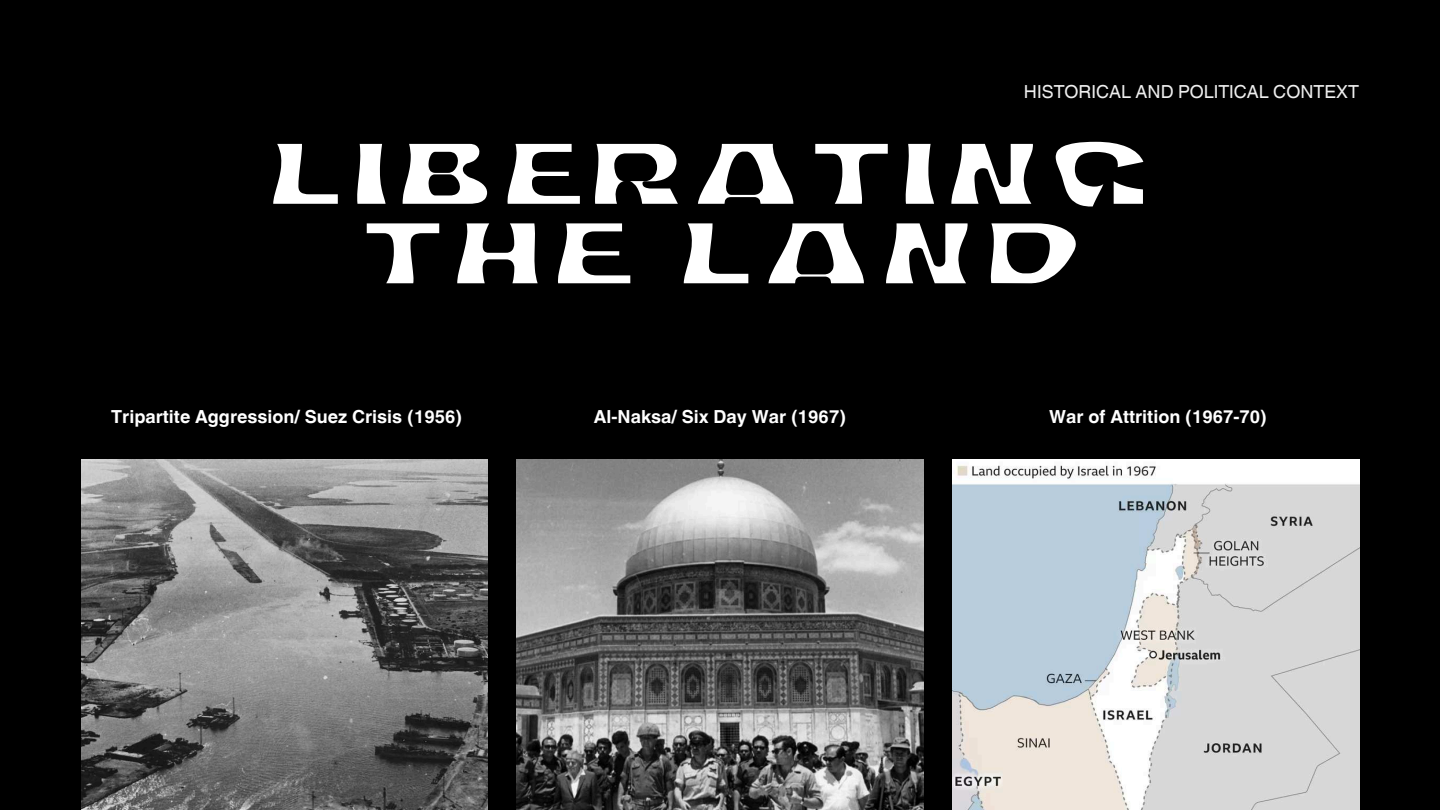
<style>
.page{position:relative;width:1440px;height:810px;background:#000}
.page>*{position:absolute;margin:0;border:0;box-sizing:border-box;transform-origin:0 0}
.t1{font:100px/79.5px "Climate Crisis";color:#fff;text-align:center}
.t2{font:700 18px "Helvetica World";color:#fff}
.t3{font:18px "Helvetica World";color:#eee}
</style>
<div class="page">
<img style="left:517px;top:459px;width:406px;height:351px">
<img style="left:81px;top:459px;width:407px;height:351px">
<img style="left:952px;top:459px;width:407px;height:351px">
<p class="t3" style="left:1024px;top:81px;width:336px">HISTORICAL AND POLITICAL CONTEXT</p>
<h1 class="t1" style="left:264px;top:122px;width:893px">LIBERATING<br>THE LAND</h1>
<p class="t2" style="left:111px;top:406px;width:352px">Tripartite Aggression/ Suez Crisis (1956)</p>
<p class="t2" style="left:594px;top:406px;width:254px">Al-Naksa/ Six Day War (1967)</p>
<p class="t2" style="left:1049px;top:406px;width:219px">War of Attrition (1967-70)</p>
</div>
